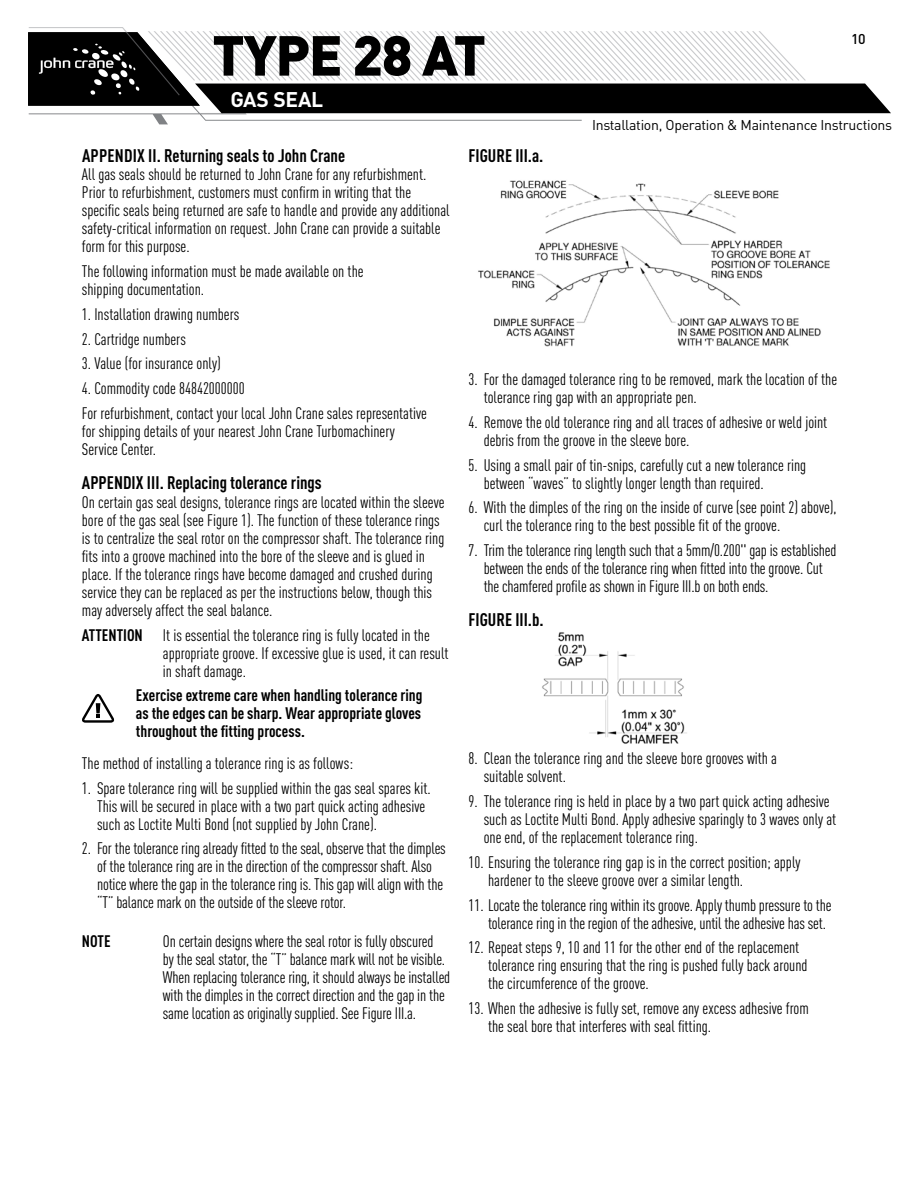
<style>
.page{position:relative;width:918px;height:1188px;background:#fff}
.page>*{position:absolute;margin:0;border:0;box-sizing:border-box;transform-origin:0 0}
.t1{font:900 55.5px "DIN";letter-spacing:-.025em;color:#000}
.t2{font:700 21px "DIN";letter-spacing:-.01em;color:#fff}
.t3{font:700 condensed 18px "DIN Pro";color:#000}
.t4{font:condensed 16.5px/18px "DIN Pro";color:#000}
.t5{font:700 condensed 16.5px/18px "DIN Pro";color:#000;text-align:justify}
.t6{font:14.1px "DIN";letter-spacing:-.02em;color:#000}
.t7{font:500 14.1px "DIN";color:#000}
.s1{font-weight:700}
</style>
<div class="page">
<svg style="left:28px;top:27px;width:863px;height:97px"></svg>
<svg style="left:82px;top:694px;width:33px;height:29px"></svg>
<img style="left:478px;top:180px;width:352px;height:167px">
<img style="left:542px;top:632px;width:145px;height:112px">
<h1 class="t1" style="left:212px;top:18px;width:275px">TYPE 28 AT</h1>
<p class="t2" style="left:230px;top:85px;width:94px">GAS SEAL</p>
<p class="t7" style="left:851px;top:29px;width:16px">10</p>
<p class="t6" style="left:592px;top:117px;width:302px">Installation, Operation &amp; Maintenance Instructions</p>
<p class="t3" style="left:82px;top:144px;width:265px">APPENDIX II. Returning seals to John Crane</p>
<p class="t4" style="left:82px;top:165px;width:369px">All gas seals should be returned to John Crane for any refurbishment.<br>Prior to refurbishment, customers must confirm in writing that the specific seals being returned are safe to handle and provide any additional safety-critical information on request. John Crane can provide a suitable form for this purpose.</p>
<p class="t4" style="left:82px;top:262px;width:283px">The following information must be made available on the shipping documentation.</p>
<p class="t4" style="left:82px;top:305px;width:159px">1. Installation drawing numbers</p>
<p class="t4" style="left:82px;top:330px;width:105px">2. Cartridge numbers</p>
<p class="t4" style="left:82px;top:354px;width:140px">3. Value (for insurance only)</p>
<p class="t4" style="left:82px;top:376px;width:347px;line-height:24.8px">4. Commodity code 84842000000<br>For refurbishment, contact your local John Crane sales representative</p>
<p class="t4" style="left:82px;top:422px;width:314px">for shipping details of your nearest John Crane Turbomachinery<br>Service Center.</p>
<p class="t3" style="left:82px;top:472px;width:241px">APPENDIX III. Replacing tolerance rings</p>
<p class="t4" style="left:82px;top:493px;width:364px">On certain gas seal designs, tolerance rings are located within the sleeve bore of the gas seal (see Figure 1). The function of these tolerance rings is to centralize the seal rotor on the compressor shaft. The tolerance ring fits into a groove machined into the bore of the sleeve and is glued in place. If the tolerance rings have become damaged and crushed during service they can be replaced as per the instructions below, though this may adversely affect the seal balance.</p>
<p class="t4" style="left:163px;top:626px;width:287px;text-indent:-81px"><span class="s1">ATTENTION</span> It is essential the tolerance ring is fully located in the appropriate groove. If excessive glue is used, it can result in shaft damage.</p>
<p class="t5" style="left:136px;top:686px;width:288px">Exercise extreme care when handling tolerance ring as the edges can be sharp. Wear appropriate gloves throughout the fitting process.</p>
<p class="t4" style="left:82px;top:754px;width:273px">The method of installing a tolerance ring is as follows:</p>
<p class="t4" style="left:97px;top:779px;width:335px;text-indent:-15px">1. Spare tolerance ring will be supplied within the gas seal spares kit.<br>This will be secured in place with a two part quick acting adhesive such as Loctite Multi Bond (not supplied by John Crane).</p>
<p class="t4" style="left:97px;top:839px;width:350px;text-indent:-15px">2. For the tolerance ring already fitted to the seal, observe that the dimples of the tolerance ring are in the direction of the compressor shaft. Also notice where the gap in the tolerance ring is. This gap will align with the “T” balance mark on the outside of the sleeve rotor.</p>
<p class="t5" style="left:82px;top:932px;width:30px">NOTE</p>
<p class="t4" style="left:163px;top:932px;width:289px">On certain designs where the seal rotor is fully obscured<br>by the seal stator, the “T” balance mark will not be visible.<br>When replacing tolerance ring, it should always be installed with the dimples in the correct direction and the gap in the same location as originally supplied. See Figure III.a.</p>
<p class="t3" style="left:469px;top:144px;width:76px">FIGURE III.a.</p>
<p class="t4" style="left:484px;top:370px;width:355px;text-indent:-15px">3. For the damaged tolerance ring to be removed, mark the location of the tolerance ring gap with an appropriate pen.</p>
<p class="t4" style="left:484px;top:413px;width:345px;text-indent:-15px">4. Remove the old tolerance ring and all traces of adhesive or weld joint debris from the groove in the sleeve bore.</p>
<p class="t4" style="left:484px;top:456px;width:324px;text-indent:-15px">5. Using a small pair of tin-snips, carefully cut a new tolerance ring between “waves” to slightly longer length than required.</p>
<p class="t4" style="left:484px;top:498px;width:354px;text-indent:-15px">6. With the dimples of the ring on the inside of curve (see point 2) above), curl the tolerance ring to the best possible fit of the groove.</p>
<p class="t4" style="left:484px;top:541px;width:354px;text-indent:-15px">7. Trim the tolerance ring length such that a 5mm/0.200'' gap is established between the ends of the tolerance ring when fitted into the groove. Cut the chamfered profile as shown in Figure III.b on both ends.</p>
<p class="t3" style="left:469px;top:609px;width:77px">FIGURE III.b.</p>
<p class="t4" style="left:484px;top:749px;width:295px;text-indent:-15px">8. Clean the tolerance ring and the sleeve bore grooves with a suitable solvent.</p>
<p class="t4" style="left:484px;top:792px;width:354px;text-indent:-15px">9. The tolerance ring is held in place by a two part quick acting adhesive such as Loctite Multi Bond. Apply adhesive sparingly to 3 waves only at one end, of the replacement tolerance ring.</p>
<p class="t4" style="left:488px;top:853px;width:314px;text-indent:-20px">10. Ensuring the tolerance ring gap is in the correct position; apply hardener to the sleeve groove over a similar length.</p>
<p class="t4" style="left:488px;top:896px;width:345px;text-indent:-20px">11. Locate the tolerance ring within its groove. Apply thumb pressure to the tolerance ring in the region of the adhesive, until the adhesive has set.</p>
<p class="t4" style="left:488px;top:938px;width:321px;text-indent:-20px">12. Repeat steps 9, 10 and 11 for the other end of the replacement tolerance ring ensuring that the ring is pushed fully back around the circumference of the groove.</p>
<p class="t4" style="left:488px;top:999px;width:322px;text-indent:-20px">13. When the adhesive is fully set, remove any excess adhesive from the seal bore that interferes with seal fitting.</p>
</div>
